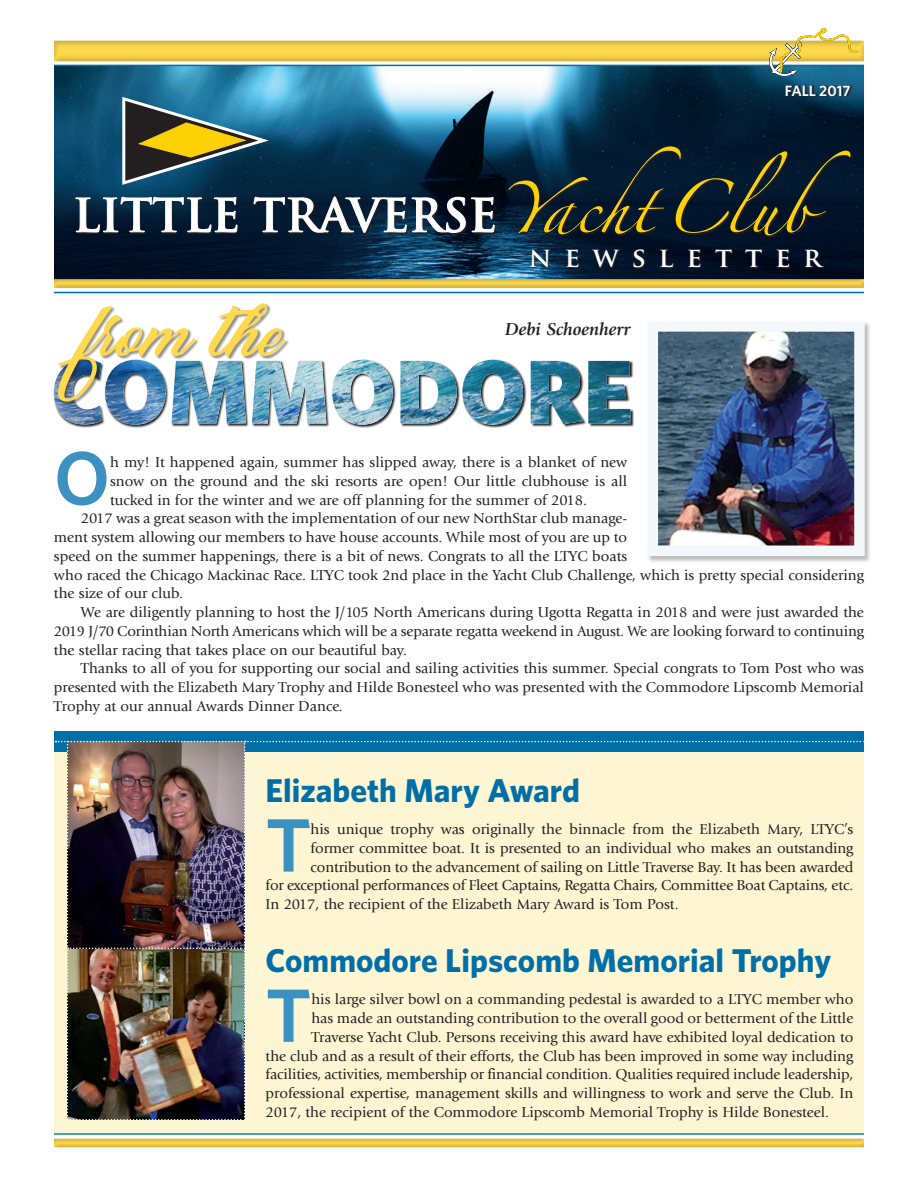
<style>
.page{position:relative;width:918px;height:1188px;background:#fff}
.page>*{position:absolute;margin:0;border:0;box-sizing:border-box;transform-origin:0 0}
.t1{font:600 75.75px "Whitney";color:#3d91c1}
.t2{font:700 33px "Whitney";color:#006fa8}
.t3{font:700 27px "Trajan Pro";letter-spacing:.48em;color:#fff}
.t4{font:italic 700 18px "Giovanni";color:#231f20}
.t5{font:15px "Giovanni";color:#231f20}
.t6{font:600 15px "Whitney";color:#fff}
</style>
<div class="page">
<div style="left:54px;top:731px;width:810px;height:403px;background:#fef5d2"></div>
<img style="left:54px;top:66px;width:810px;height:213px">
<div style="left:52px;top:39px;width:814px;height:24px;background:#231f20;opacity:.2"></div>
<div style="left:52px;top:1136px;width:814px;height:12px;background:#231f20;opacity:.2"></div>
<div style="left:52px;top:279px;width:812px;height:12px;background:#231f20;opacity:.2"></div>
<hr style="left:54px;top:292px;width:810px;height:1px;background:#006fa8">
<svg style="left:76px;top:197px;width:420px;height:37px"></svg>
<svg style="left:76px;top:197px;width:419px;height:36px"></svg>
<svg style="left:120px;top:95px;width:154px;height:92px;background:#4b6a62"></svg>
<svg style="left:509px;top:147px;width:343px;height:90px"></svg>
<svg style="left:508px;top:146px;width:342px;height:89px;background:#1c2c2c"></svg>
<svg style="left:786px;top:85px;width:66px;height:12px"></svg>
<svg style="left:530px;top:249px;width:295px;height:20px;background:#07162a"></svg>
<hr style="left:54px;top:65px;width:810px;height:1px;background:#006fa8">
<hr style="left:54px;top:1133px;width:810px;height:2px;background:#0c81b6">
<svg style="left:769px;top:28px;width:54px;height:48px"></svg>
<div style="left:647px;top:321px;width:224px;height:242px;background:#231f20;opacity:.3"></div>
<img style="left:659px;top:332px;width:195px;height:213px">
<div style="left:648px;top:321px;width:217px;height:235px;border:10px solid #f3f8fb"></div>
<svg style="left:72px;top:361px;width:562px;height:67px"></svg>
<img style="left:54px;top:303px;width:576px;height:122px">
<div style="left:54px;top:731px;width:810px;height:21px;background:#006fa8"></div>
<img style="left:56px;top:741px;width:808px;height:379px">
<p class="t6" style="left:785px;top:81px;width:67px">FALL 2017</p>
<h3 class="t3" style="left:529px;top:240px;width:294px">NEWSLETTER</h3>
<p class="t4" style="left:505px;top:319px;width:127px">Debi Schoenherr</p>
<h1 class="t1" style="left:54px;top:428px;width:58px">O</h1>
<p class="t5" style="left:110px;top:454px;width:519px">h my! It happened again, summer has slipped away, there is a blanket of new</p>
<p class="t5" style="left:110px;top:472px;width:519px">snow on the ground and the ski resorts are open! Our little clubhouse is all</p>
<p class="t5" style="left:110px;top:491px;width:478px">tucked in for the winter and we are off planning for the summer of 2018.</p>
<p class="t5" style="left:81px;top:510px;width:548px">2017 was a great season with the implementation of our new NorthStar club manage-</p>
<p class="t5" style="left:54px;top:529px;width:575px">ment system allowing our members to have house accounts. While most of you are up to</p>
<p class="t5" style="left:54px;top:547px;width:575px">speed on the summer happenings, there is a bit of news. Congrats to all the LTYC boats</p>
<p class="t5" style="left:54px;top:566px;width:812px">who raced the Chicago Mackinac Race. LTYC took 2nd place in the Yacht Club Challenge, which is pretty special considering</p>
<p class="t5" style="left:54px;top:585px;width:131px">the size of our club.</p>
<p class="t5" style="left:81px;top:604px;width:784px">We are diligently planning to host the J/105 North Americans during Ugotta Regatta in 2018 and were just awarded the</p>
<p class="t5" style="left:54px;top:622px;width:812px">2019 J/70 Corinthian North Americans which will be a separate regatta weekend in August. We are looking forward to continuing</p>
<p class="t5" style="left:54px;top:641px;width:354px">the stellar racing that takes place on our beautiful bay.</p>
<p class="t5" style="left:81px;top:660px;width:785px">Thanks to all of you for supporting our social and sailing activities this summer. Special congrats to Tom Post who was</p>
<p class="t5" style="left:54px;top:679px;width:812px">presented with the Elizabeth Mary Trophy and Hilde Bonesteel who was presented with the Commodore Lipscomb Memorial</p>
<p class="t5" style="left:54px;top:697px;width:290px">Trophy at our annual Awards Dinner Dance.</p>
<h2 class="t2" style="left:266px;top:768px;width:316px">Elizabeth Mary Award</h2>
<h1 class="t1" style="left:266px;top:795px;width:47px">T</h1>
<p class="t5" style="left:311px;top:821px;width:544px">his unique trophy was originally the binnacle from the Elizabeth Mary, LTYC’s</p>
<p class="t5" style="left:311px;top:840px;width:544px">former committee boat. It is presented to an individual who makes an outstanding</p>
<p class="t5" style="left:311px;top:858px;width:544px">contribution to the advancement of sailing on Little Traverse Bay. It has been awarded</p>
<p class="t5" style="left:266px;top:877px;width:589px">for exceptional performances of Fleet Captains, Regatta Chairs, Committee Boat Captains, etc.</p>
<p class="t5" style="left:266px;top:896px;width:414px">In 2017, the recipient of the Elizabeth Mary Award is Tom Post.</p>
<h2 class="t2" style="left:266px;top:938px;width:567px">Commodore Lipscomb Memorial Trophy</h2>
<h1 class="t1" style="left:266px;top:965px;width:47px">T</h1>
<p class="t5" style="left:311px;top:991px;width:543px">his large silver bowl on a commanding pedestal is awarded to a LTYC member who</p>
<p class="t5" style="left:311px;top:1010px;width:543px">has made an outstanding contribution to the overall good or betterment of the Little</p>
<p class="t5" style="left:311px;top:1029px;width:543px">Traverse Yacht Club. Persons receiving this award have exhibited loyal dedication to</p>
<p class="t5" style="left:266px;top:1047px;width:589px">the club and as a result of their efforts, the Club has been improved in some way including</p>
<p class="t5" style="left:266px;top:1066px;width:589px">facilities, activities, membership or financial condition. Qualities required include leadership,</p>
<p class="t5" style="left:266px;top:1085px;width:589px">professional expertise, management skills and willingness to work and serve the Club. In</p>
<p class="t5" style="left:266px;top:1104px;width:565px">2017, the recipient of the Commodore Lipscomb Memorial Trophy is Hilde Bonesteel.</p>
</div>
